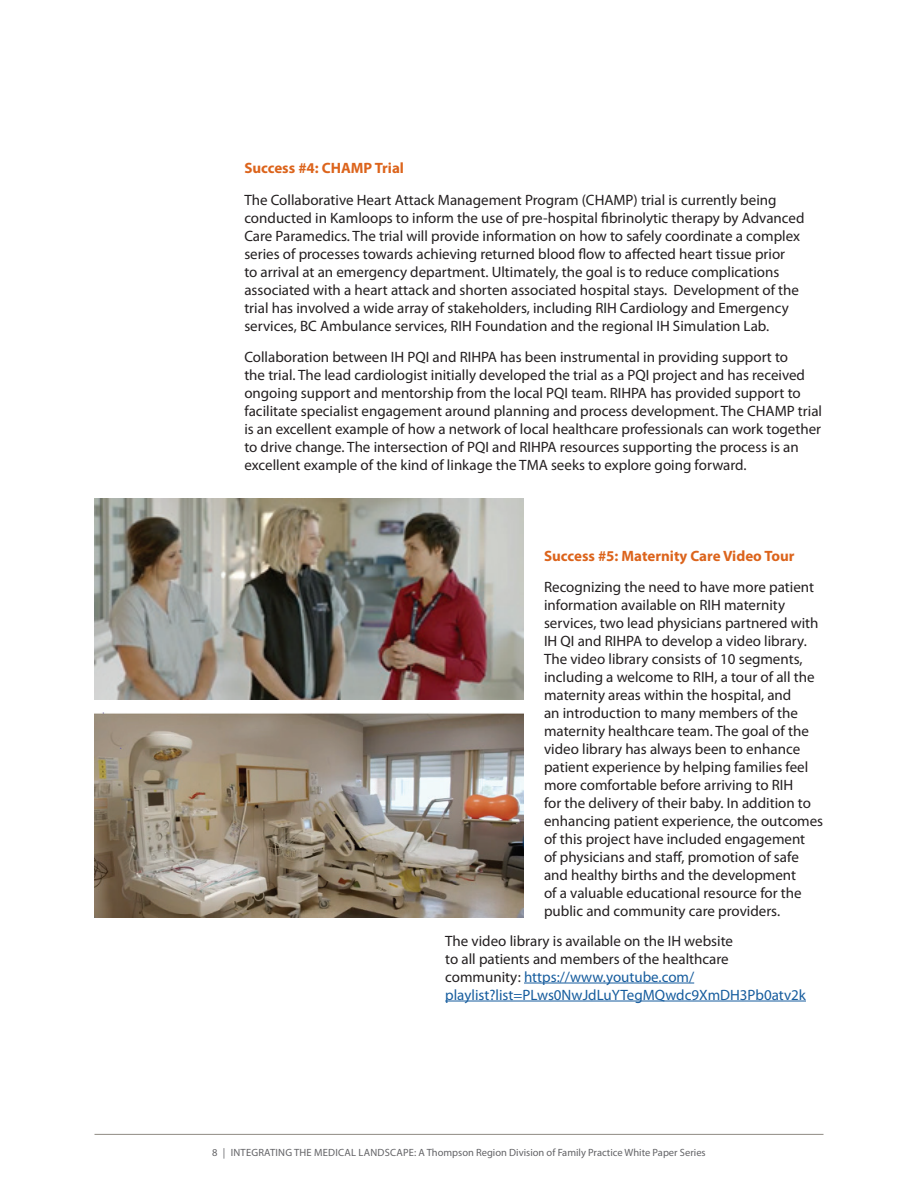
<style>
.page{position:relative;width:918px;height:1188px;background:#fff}
.page>*{position:absolute;margin:0;border:0;box-sizing:border-box;transform-origin:0 0}
.t1{font:15px/18px "Myriad Pro";color:#231f20}
.t2{font:700 15px "Myriad Pro";color:#dc641c}
.t3{font:10.5px "Myriad Pro";color:#636366}
.s1{color:#175d9e}
</style>
<div class="page">
<hr style="left:94px;top:1134px;width:730px;height:1px;background:#8f8a82">
<img style="left:94px;top:499px;width:430px;height:201px">
<img style="left:94px;top:713px;width:430px;height:205px">
<hr style="left:524px;top:983px;width:170px;height:1px;background:#175d9e">
<hr style="left:445px;top:1001px;width:361px;height:1px;background:#175d9e">
<p class="t2" style="left:244px;top:158px;width:161px">Success #4: CHAMP Trial</p>
<p class="t1" style="left:244px;top:190px;width:562px">The Collaborative Heart Attack Management Program (CHAMP) trial is currently being conducted in Kamloops to inform the use of pre-hospital fibrinolytic therapy by Advanced Care Paramedics. The trial will provide information on how to safely coordinate a complex series of processes towards achieving returned blood flow to affected heart tissue prior<br>to arrival at an emergency department. Ultimately, the goal is to reduce complications associated with a heart attack and shorten associated hospital stays. Development of the trial has involved a wide array of stakeholders, including RIH Cardiology and Emergency services, BC Ambulance services, RIH Foundation and the regional IH Simulation Lab.</p>
<p class="t1" style="left:244px;top:348px;width:579px">Collaboration between IH PQI and RIHPA has been instrumental in providing support to<br>the trial. The lead cardiologist initially developed the trial as a PQI project and has received ongoing support and mentorship from the local PQI team. RIHPA has provided support to facilitate specialist engagement around planning and process development. The CHAMP trial is an excellent example of how a network of local healthcare professionals can work together to drive change. The intersection of PQI and RIHPA resources supporting the process is an excellent example of the kind of linkage the TMA seeks to explore going forward.</p>
<p class="t2" style="left:544px;top:546px;width:252px">Success #5: Maternity Care Video Tour</p>
<p class="t1" style="left:544px;top:578px;width:281px">Recognizing the need to have more patient information available on RIH maternity services, two lead physicians partnered with IH QI and RIHPA to develop a video library.<br>The video library consists of 10 segments, including a welcome to RIH, a tour of all the maternity areas within the hospital, and<br>an introduction to many members of the maternity healthcare team. The goal of the video library has always been to enhance patient experience by helping families feel more comfortable before arriving to RIH<br>for the delivery of their baby. In addition to enhancing patient experience, the outcomes of this project have included engagement<br>of physicians and staff, promotion of safe and healthy births and the development<br>of a valuable educational resource for the public and community care providers.</p>
<p class="t1" style="left:445px;top:931px;width:362px">The video library is available on the IH website<br>to all patients and members of the healthcare community: <span class="s1">https://www.youtube.com/ playlist?list=PLws0NwJdLuYTegMQwdc9XmDH3Pb0atv2k</span></p>
<p class="t3" style="left:212px;top:1146px;width:495px">8 | INTEGRATING THE MEDICAL LANDSCAPE: A Thompson Region Division of Family Practice White Paper Series</p>
</div>
